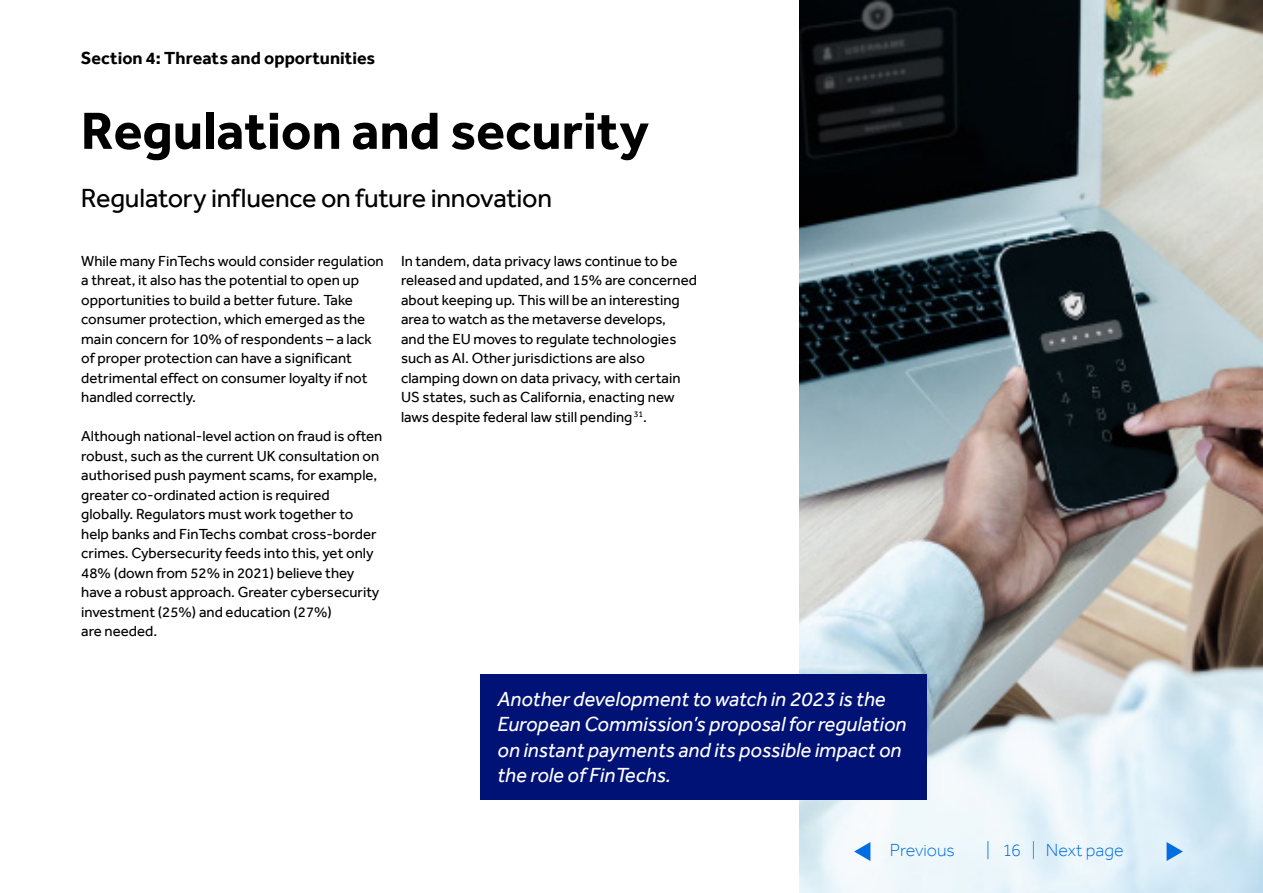
<style>
.page{position:relative;width:1263px;height:893px;background:#fff}
.page>*{position:absolute;margin:0;border:0;box-sizing:border-box;transform-origin:0 0}
.t1{font:700 54px "Effra";color:#000}
.H2_Subheading{font:27px "Effra";letter-spacing:-.01em;color:#000}
.t2{font:italic 21px/25.5px "Effra";color:#fff}
.t3{font:700 18px "Effra";color:#000}
.t4{font:300 18px "Effra";color:#006de3}
.Bodycopy{font:15px/19.5px "Effra";color:#000}
</style>
<div class="page">
<img style="left:799px;top:0;width:464px;height:893px">
<svg style="left:1166px;top:842px;width:17px;height:19px"></svg>
<svg style="left:854px;top:842px;width:16px;height:19px"></svg>
<div style="left:480px;top:674px;width:447px;height:125px;background:#001276"></div>
<p class="t3" style="left:81px;top:47px;width:296px">Section 4: Threats and opportunities</p>
<h1 class="t1" style="left:81px;top:99px;width:570px">Regulation and security</h1>
<h2 class="H2_Subheading" style="left:81px;top:182px;width:473px">Regulatory influence on future innovation</h2>
<p class="Bodycopy" style="left:81px;top:251px;width:304px">While many FinTechs would consider regulation a threat, it also has the potential to open up opportunities to build a better future. Take consumer protection, which emerged as the main concern for 10% of respondents – a lack of proper protection can have a significant detrimental effect on consumer loyalty if not handled correctly.</p>
<p class="Bodycopy" style="left:81px;top:426px;width:303px">Although national-level action on fraud is often robust, such as the current UK consultation on authorised push payment scams, for example, greater co-ordinated action is required globally. Regulators must work together to help banks and FinTechs combat cross-border crimes. Cybersecurity feeds into this, yet only 48% (down from 52% in 2021) believe they have a robust approach. Greater cybersecurity investment (25%) and education (27%)<br>are needed.</p>
<p class="Bodycopy" style="left:401px;top:251px;width:297px">In tandem, data privacy laws continue to be released and updated, and 15% are concerned about keeping up. This will be an interesting area to watch as the metaverse develops,<br>and the EU moves to regulate technologies such as AI. Other jurisdictions are also clamping down on data privacy, with certain US states, such as California, enacting new laws despite federal law still pending <sup>31</sup>.</p>
<p class="t2" style="left:497px;top:686px;width:410px">Another development to watch in 2023 is the European Commission’s proposal for regulation on instant payments and its possible impact on the role of FinTechs.</p>
<p class="t4" style="left:890px;top:839px;width:66px">Previous</p>
<p class="t4" style="left:986px;top:839px;width:139px">| 16 | Next page</p>
</div>
